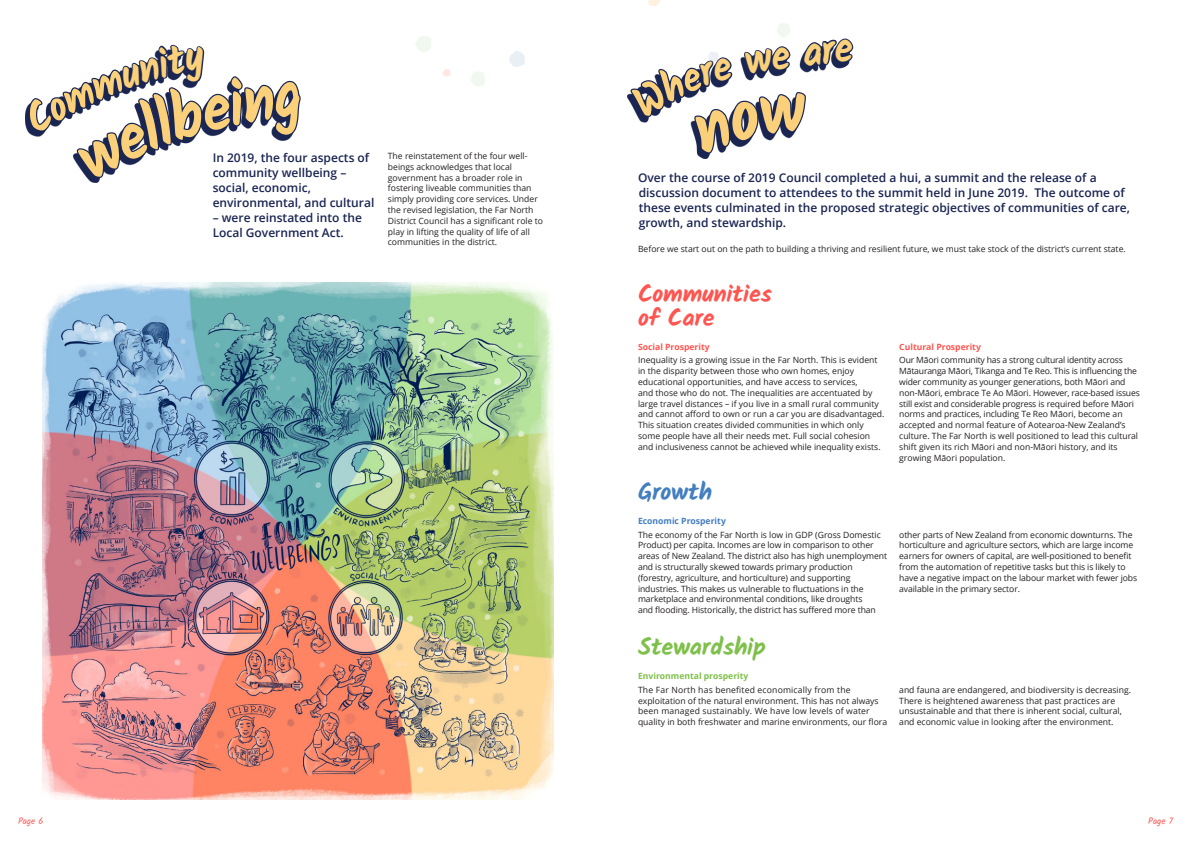
<style>
.page{position:relative;width:1191px;height:842px;background:#fff}
.page>*{position:absolute;margin:0;border:0;box-sizing:border-box;transform-origin:0 0}
.Driver_of_change_-_H{font:700 24px/24px "Kalam";letter-spacing:-.01em;color:#ff5550}
.Driver_of_change_-_H-2{font:700 24px "Kalam";letter-spacing:-.01em;color:#7ec04a}
.Driver_of_change_-_H-3{font:700 24px "Kalam";letter-spacing:-.01em;color:#437ec1}
.Section_header{font:600 12px/15px "Open Sans";color:#1a2552}
.Introductory_copy{font:600 12px/15px "Open Sans";color:#1a2552}
.t1{font:9px "Kalam";letter-spacing:-.01em;color:#ff5550}
.Body{font:8.6px/10.8px "Open Sans";color:#231f20}
.Paragraph_header{font:8.6px/10.8px "Open Sans";color:#231f20}
.Introductory_copy-2{font:700 8.6px "Open Sans";color:#ff5550}
.Introductory_copy-3{font:700 8.6px "Open Sans";color:#7ec04a}
.Introductory_copy-4{font:700 8.6px "Open Sans";color:#437ec1}
</style>
<div class="page">
<svg style="left:415px;top:36px;width:16px;height:16px"></svg>
<svg style="left:509px;top:51px;width:16px;height:16px"></svg>
<svg style="left:471px;top:72px;width:14px;height:14px"></svg>
<svg style="left:648px;top:0;width:12px;height:6px"></svg>
<svg style="left:443px;top:69px;width:8px;height:8px"></svg>
<img style="left:43px;top:282px;width:510px;height:517px">
<svg style="left:630px;top:23px;width:220px;height:131px"></svg>
<svg style="left:25px;top:49px;width:272px;height:131px"></svg>
<p class="Introductory_copy" style="left:213px;top:149px;width:163px">In 2019, the four aspects of community wellbeing – social, economic, environmental, and cultural</p>
<p class="Introductory_copy" style="left:213px;top:209px;width:151px">– were reinstated into the<br>Local Government Act.</p>
<p class="Paragraph_header" style="left:388px;top:150px;width:157px">The reinstatement of the four well&shy;beings acknowledges that local government has a broader role in fostering liveable communities than simply providing core services. Under the revised legislation, the Far North District Council has a significant role to play in lifting the quality of life of all communities in the district.</p>
<p class="Section_header" style="left:638px;top:170px;width:493px">Over the course of 2019 Council completed a hui, a summit and the release of a discussion document to attendees to the summit held in June 2019. The outcome of these events culminated in the proposed strategic objectives of communities of care, growth, and stewardship.</p>
<p class="Body" style="left:638px;top:243px;width:489px">Before we start out on the path to building a thriving and resilient future, we must take stock of the district’s current state.</p>
<p class="Driver_of_change_-_H" style="left:638px;top:281px;width:135px">Communities of Care</p>
<p class="Introductory_copy-2" style="left:638px;top:340px;width:73px">Social Prosperity</p>
<p class="Body" style="left:638px;top:355px;width:248px">Inequality is a growing issue in the Far North. This is evident in the disparity between those who own homes, enjoy educational opportunities, and have access to services,<br>and those who do not. The inequalities are accentuated by large travel distances – if you live in a small rural community and cannot afford to own or run a car you are disadvantaged.<br>This situation creates divided communities in which only some people have all their needs met. Full social cohesion and inclusiveness cannot be achieved while inequality exists.</p>
<p class="Introductory_copy-2" style="left:899px;top:340px;width:83px">Cultural Prosperity</p>
<p class="Body" style="left:899px;top:355px;width:242px">Our Māori community has a strong cultural identity across Mātauranga Māori, Tikanga and Te Reo. This is influencing the wider community as younger generations, both Māori and non-Māori, embrace Te Ao Māori. However, race-based issues still exist and considerable progress is required before Māori norms and practices, including Te Reo Māori, become an accepted and normal feature of Aotearoa-New Zealand’s culture. The Far North is well positioned to lead this cultural shift given its rich Māori and non-Māori history, and its growing Māori population.</p>
<p class="Driver_of_change_-_H-3" style="left:638px;top:477px;width:76px">Growth</p>
<p class="Introductory_copy-4" style="left:638px;top:515px;width:89px">Economic Prosperity</p>
<p class="Body" style="left:638px;top:529px;width:251px">The economy of the Far North is low in GDP (Gross Domestic Product) per capita. Incomes are low in comparison to other areas of New Zealand. The district also has high unemployment and is structurally skewed towards primary production (forestry, agriculture, and horticulture) and supporting industries. This makes us vulnerable to fluctuations in the marketplace and environmental conditions, like droughts<br>and flooding. Historically, the district has suffered more than</p>
<p class="Body" style="left:899px;top:529px;width:239px">other parts of New Zealand from economic downturns. The horticulture and agriculture sectors, which are large income earners for owners of capital, are well-positioned to benefit from the automation of repetitive tasks but this is likely to have a negative impact on the labour market with fewer jobs available in the primary sector.</p>
<p class="Driver_of_change_-_H-2" style="left:638px;top:633px;width:130px">Stewardship</p>
<p class="Introductory_copy-3" style="left:638px;top:670px;width:112px">Environmental prosperity</p>
<p class="Body" style="left:638px;top:684px;width:251px">The Far North has benefited economically from the exploitation of the natural environment. This has not always been managed sustainably. We have low levels of water quality in both freshwater and marine environments, our flora</p>
<p class="Body" style="left:899px;top:684px;width:233px">and fauna are endangered, and biodiversity is decreasing.<br>There is heightened awareness that past practices are unsustainable and that there is inherent social, cultural, and economic value in looking after the environment.</p>
<p class="t1" style="left:18px;top:815px;width:27px">Page 6</p>
<p class="t1" style="left:1148px;top:815px;width:26px">Page 7</p>
</div>
